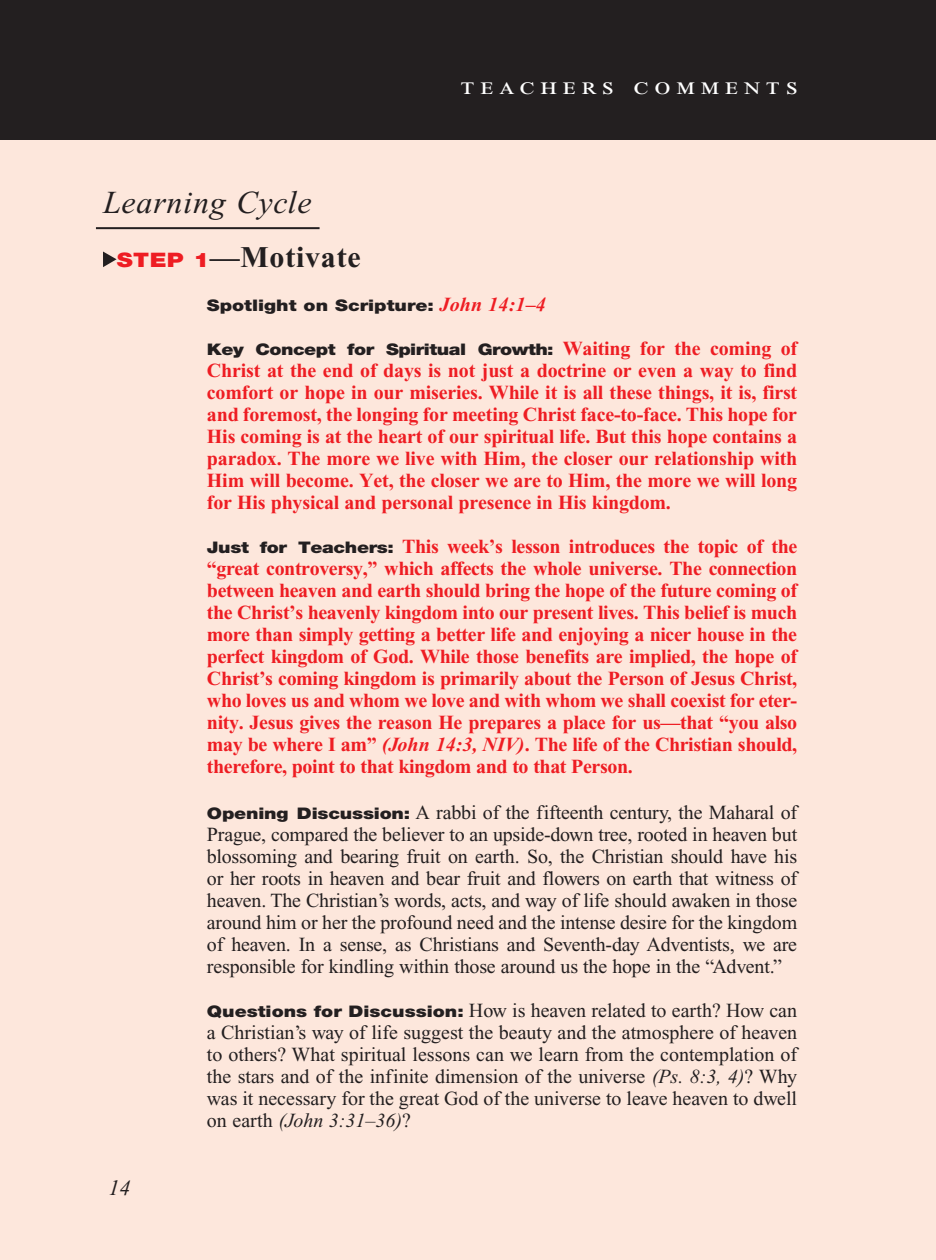
<style>
.page{position:relative;width:936px;height:1260px;background:#fff}
.page>*{position:absolute;margin:0;border:0;box-sizing:border-box;transform-origin:0 0}
.Main_Head_Teachers_C{font:italic 32px "Times New Roman PS Std";letter-spacing:.025em;color:#231f20}
.T_Aim_bodyXindent{font:700 30px "Times New Roman PS Std";letter-spacing:.025em;color:#231f20}
.Teachers_Comments_He{font:24px "Times New Roman PS Std";letter-spacing:.2em;color:#fff;scale:1.2 1}
.t1{font:italic 22px "Times New Roman PS Std";color:#231f20}
.First_Line_Space_Tea{font:20px/22px "Times New Roman PS Std";letter-spacing:-.01em;color:#231f20}
.First_Line_Space_Tea-2{font:700 20px/22px "Times New Roman PS Std";letter-spacing:-.02em;color:#ee1d23;text-align:justify}
.Objectives_Body_Text{font:700 20px/22px "Times New Roman PS Std";letter-spacing:-.01em;color:#ee1d23;text-align:justify}
.Objectives_Body_Text-2{font:900 16px "Helvetica Neue LT Std";letter-spacing:-.025em;color:#231f20;scale:1.2 1}
.Objectives_Body_Text-3{font:900 16px "Helvetica Neue LT Std";color:#231f20;scale:1.2 1}
.s1{font-family:"Helvetica Neue LT Std";font-weight:900;font-size:20px;color:#ee1d23}
.s2{font-family:"Times New Roman PS Std";font-weight:700;font-style:italic;font-size:20px;color:#ee1d23}
.s3{font-family:"Times New Roman PS Std";font-weight:700;font-size:20px;color:#ee1d23}
.s4{font-family:"Helvetica Neue LT Std";font-weight:900;font-size:16px;color:#231f20}
.s5{font-style:italic}
.s6{font-family:"Helvetica Neue LT Std";font-weight:900;font-size:16px}
</style>
<div class="page">
<div style="left:0;top:136px;width:936px;height:1124px;background:#fde7dc"></div>
<svg style="left:103px;top:252px;width:14px;height:15px"></svg>
<hr style="left:96px;top:227px;width:224px;height:2px;background:#231f20">
<div style="left:0;top:0;width:936px;height:140px;background:#231f20"></div>
<p class="Teachers_Comments_He" style="left:461px;top:73px;width:283px">teachers comments</p>
<p class="Main_Head_Teachers_C" style="left:103px;top:185px;width:210px">Learning Cycle</p>
<p class="T_Aim_bodyXindent" style="left:117px;top:241px;width:245px"><span class="s1">STEP 1</span>—Motivate</p>
<p class="Objectives_Body_Text-3" style="left:207px;top:296px;width:284px">Spotlight on Scripture: <span class="s2">John 14:1–4</span></p>
<p class="Objectives_Body_Text-2" style="left:207px;top:340px;width:493px">Key Concept for Spiritual Growth: <span class="s3">Waiting for the coming of</span></p>
<p class="Objectives_Body_Text" style="left:207px;top:360px;width:592px">Christ at the end of days is not just a doctrine or even a way to find comfort or hope in our miseries. While it is all these things, it is, first and foremost, the longing for meeting Christ face-to-face. This hope for His coming is at the heart of our spiritual life. But this hope contains a paradox. The more we live with Him, the closer our relationship with Him will become. Yet, the closer we are to Him, the more we will long for His physical and personal presence in His kingdom.</p>
<p class="First_Line_Space_Tea-2" style="left:207px;top:536px;width:592px"><span class="s4">Just for Teachers:</span> This week’s lesson introduces the topic of the “great controversy,” which affects the whole universe. The connection between heaven and earth should bring the hope of the future coming of the Christ’s heavenly kingdom into our present lives. This belief is much more than simply getting a better life and enjoying a nicer house in the perfect kingdom of God. While those benefits are implied, the hope of Christ’s coming kingdom is primarily about the Person of Jesus Christ, who loves us and whom we love and with whom we shall coexist for eter&shy;nity. Jesus gives the reason He prepares a place for us—that “you also may be where I am” <span class="s5">(John 14:3, NIV)</span>. The life of the Christian should, therefore, point to that kingdom and to that Person.</p>
<p class="First_Line_Space_Tea" style="left:207px;top:801px;width:594px"><span class="s6">Opening Discussion:</span> A rabbi of the fifteenth century, the Maharal of Prague, compared the believer to an upside-down tree, rooted in heaven but blossoming and bearing fruit on earth. So, the Christian should have his or her roots in heaven and bear fruit and flowers on earth that witness of heaven. The Christian’s words, acts, and way of life should awaken in those around him or her the profound need and the intense desire for the kingdom of heaven. In a sense, as Christians and Seventh-day Adventists, we are responsible for kindling within those around us the hope in the “Advent.”</p>
<p class="First_Line_Space_Tea" style="left:207px;top:999px;width:594px;text-align:justify"><span class="s6">Questions for Discussion:</span> How is heaven related to earth? How can a Christian’s way of life suggest the beauty and the atmosphere of heaven to others? What spiritual lessons can we learn from the contemplation of the stars and of the infinite dimension of the universe <span class="s5">(Ps. 8:3, 4)</span>? Why was it necessary for the great God of the universe to leave heaven to dwell on earth <span class="s5">(John 3:31–36)</span>?</p>
<p class="t1" style="left:109px;top:1176px;width:24px">14</p>
</div>
